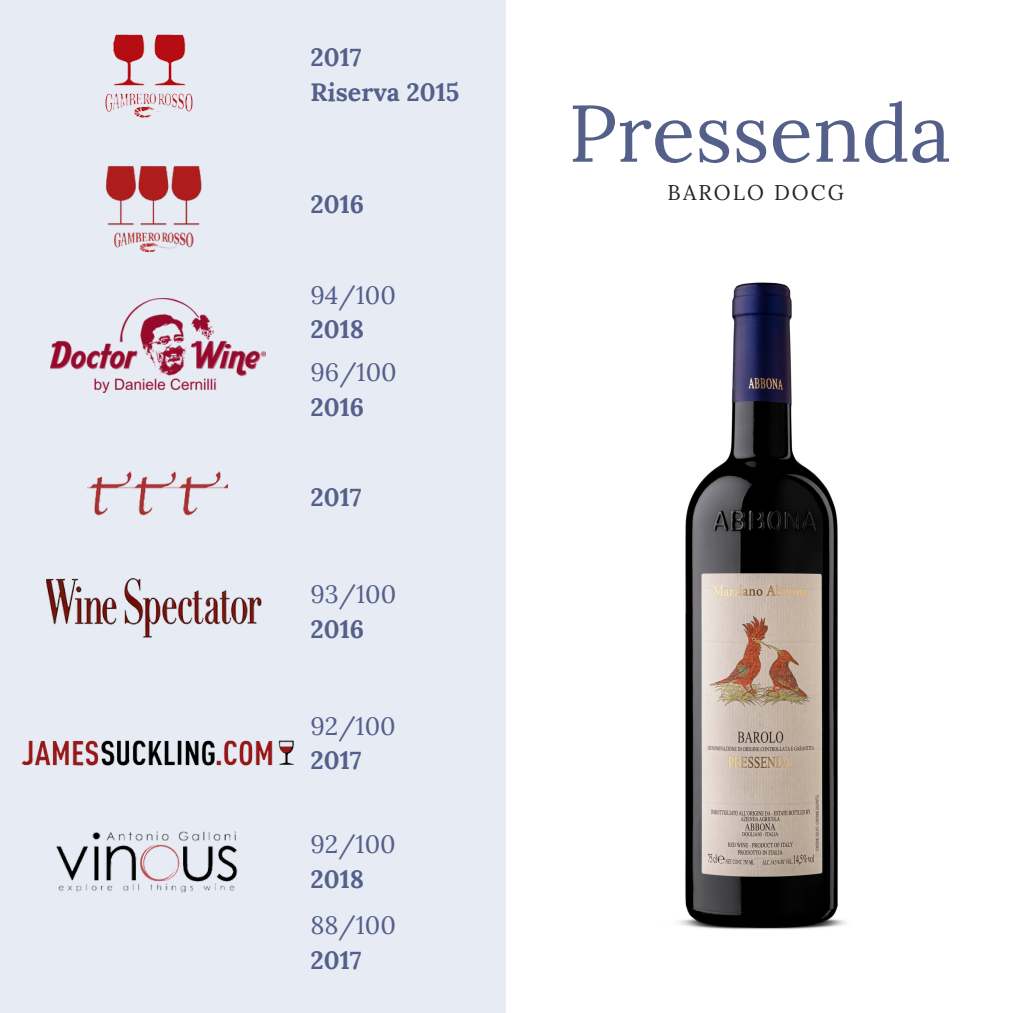
<style>
.page{position:relative;width:1013px;height:1013px;background:#fff}
.page>*{position:absolute;margin:0;border:0;box-sizing:border-box;transform-origin:0 0}
.t1{font:80.12px "Lora";color:#54608a}
.t2{font:700 25px "Lora";color:#54608a}
.t3{font:25px "Lora";color:#54608a}
.t4{font:21.25px "Lora";letter-spacing:.1em;color:#242424}
</style>
<div class="page">
<div style="left:0;top:0;width:506px;height:1012px;background:#e7ebf4"></div>
<img style="left:679px;top:282px;width:167px;height:648px">
<img style="left:47px;top:578px;width:215px;height:60px">
<img style="left:56px;top:831px;width:182px;height:62px">
<img style="left:105px;top:34px;width:88px;height:84px">
<img style="left:105px;top:166px;width:97px;height:87px">
<img style="left:50px;top:298px;width:215px;height:94px">
<img style="left:88px;top:471px;width:139px;height:45px">
<img style="left:21px;top:740px;width:273px;height:26px">
<p class="t2" style="left:310px;top:41px;width:53px">2017</p>
<p class="t2" style="left:310px;top:76px;width:150px">Riserva 2015</p>
<p class="t2" style="left:310px;top:188px;width:55px">2016</p>
<p class="t3" style="left:310px;top:278px;width:87px">94/100</p>
<p class="t2" style="left:310px;top:313px;width:55px">2018</p>
<p class="t3" style="left:310px;top:355px;width:88px">96/100</p>
<p class="t2" style="left:310px;top:390px;width:55px">2016</p>
<p class="t2" style="left:310px;top:481px;width:53px">2017</p>
<p class="t3" style="left:310px;top:578px;width:87px">93/100</p>
<p class="t2" style="left:310px;top:612px;width:55px">2016</p>
<p class="t3" style="left:310px;top:709px;width:87px">92/100</p>
<p class="t2" style="left:310px;top:744px;width:53px">2017</p>
<p class="t3" style="left:310px;top:828px;width:87px">92/100</p>
<p class="t2" style="left:310px;top:863px;width:55px">2018</p>
<p class="t3" style="left:310px;top:908px;width:87px">88/100</p>
<p class="t2" style="left:310px;top:943px;width:53px">2017</p>
<p class="t1" style="left:568px;top:81px;width:384px">Pressenda</p>
<p class="t4" style="left:667px;top:179px;width:178px">BAROLO DOCG</p>
</div>
